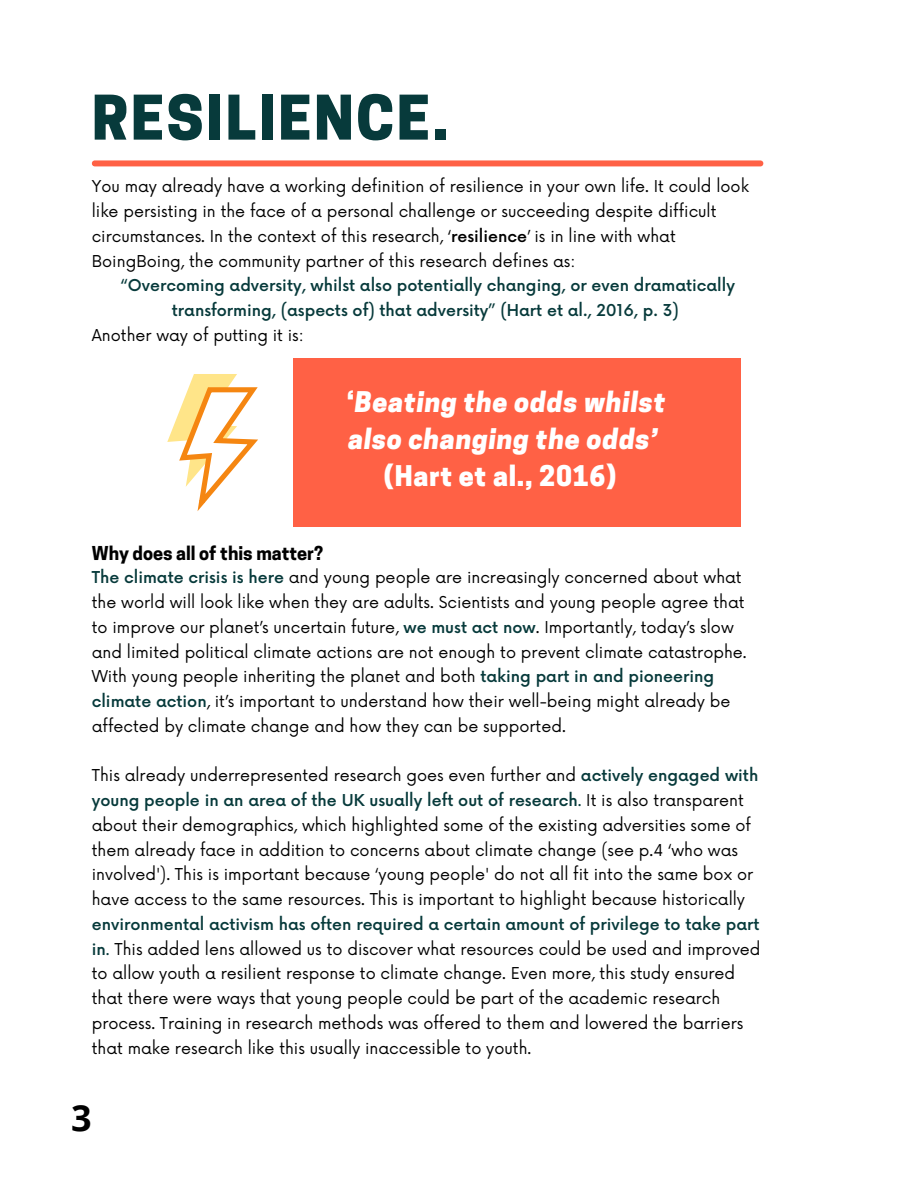
<style>
.page{position:relative;width:918px;height:1188px;background:#fff}
.page>*{position:absolute;margin:0;border:0;box-sizing:border-box;transform-origin:0 0}
.t1{font:800 57.75px "Cooper Hewitt";letter-spacing:.04em;color:#073a3b}
.t2{font:700 36px "Open Sans";color:#000}
.t3{font:italic 800 26.7px/37.2px "Cooper Hewitt";letter-spacing:.025em;color:#fff}
.t4{font:800 26.7px "Cooper Hewitt";letter-spacing:.025em;color:#fff}
.t5{font:700 18px "Cooper Hewitt";color:#000}
.t6{font:15.9px/24.8px "Now";color:#000}
.t7{font:500 15.9px/24.8px "Now";color:#073a3b;text-align:center}
.s1{font-weight:500}
.s2{font-style:normal}
.s3{font-weight:500;color:#073a3b}
.s4{color:#073a3b}
</style>
<div class="page">
<div style="left:95px;top:161px;width:666px;height:5px;background:#ff6145"></div>
<div style="left:293px;top:358px;width:448px;height:169px;background:#ff6145"></div>
<svg style="left:167px;top:374px;width:91px;height:137px"></svg>
<h1 class="t1" style="left:92px;top:96px;width:358px">RESILIENCE.</h1>
<p class="t6" style="left:92px;top:175px;width:659px">You may already have a working definition of resilience in your own life. It could look like persisting in the face of a personal challenge or succeeding despite difficult circumstances. In the context of this research, ‘<span class="s1">resilience</span>’ is in line with what BoingBoing, the community partner of this research defines as:</p>
<p class="t7" style="left:121px;top:274px;width:616px">“Overcoming adversity, whilst also potentially changing, or even dramatically transforming, (aspects of) that adversity” (Hart et al., 2016, p. 3)</p>
<p class="t6" style="left:92px;top:324px;width:214px">Another way of putting it is:</p>
<p class="t5" style="left:92px;top:546px;width:233px">Why does all of this matter?</p>
<h3 class="t3" style="left:347px;top:386px;width:320px"><span class="s2">‘</span>Beating the odds whilst also changing the odds’</h3>
<h3 class="t4" style="left:384px;top:466px;width:234px">(Hart et al., 2016)</h3>
<p class="t6" style="left:92px;top:566px;width:656px"><span class="s3">The climate crisis is here</span> and young people are increasingly concerned about what the world will look like when they are adults. Scientists and young people agree that to improve our planet’s uncertain future, <span class="s3">we must act now</span>. Importantly, today’s slow and limited political climate actions are not enough to prevent climate catastrophe.<br>With young people inheriting the planet and both <span class="s3">taking part in and pioneering climate action</span>, it’s important to understand how their well-being might already be affected by climate change and how they can be supported.</p>
<p class="t6" style="left:92px;top:764px;width:668px">This already underrepresented research goes even further and <span class="s3">actively engaged with young people in an area of the UK usually left out of research</span><span class="s4">.</span> It is also transparent about their demographics, which highlighted some of the existing adversities some of them already face in addition to concerns about climate change (see p.4 ‘who was involved'). This is important because ‘young people' do not all fit into the same box or have access to the same resources. This is important to highlight because historically</p>
<p class="t6" style="left:92px;top:913px;width:670px"><span class="s3">environmental activism has often required a certain amount of privilege to take part in</span><span class="s4">.</span> This added lens allowed us to discover what resources could be used and improved to allow youth a resilient response to climate change. Even more, this study ensured that there were ways that young people could be part of the academic research process. Training in research methods was offered to them and lowered the barriers that make research like this usually inaccessible to youth.</p>
<h2 class="t2" style="left:71px;top:1092px;width:22px">3</h2>
</div>
